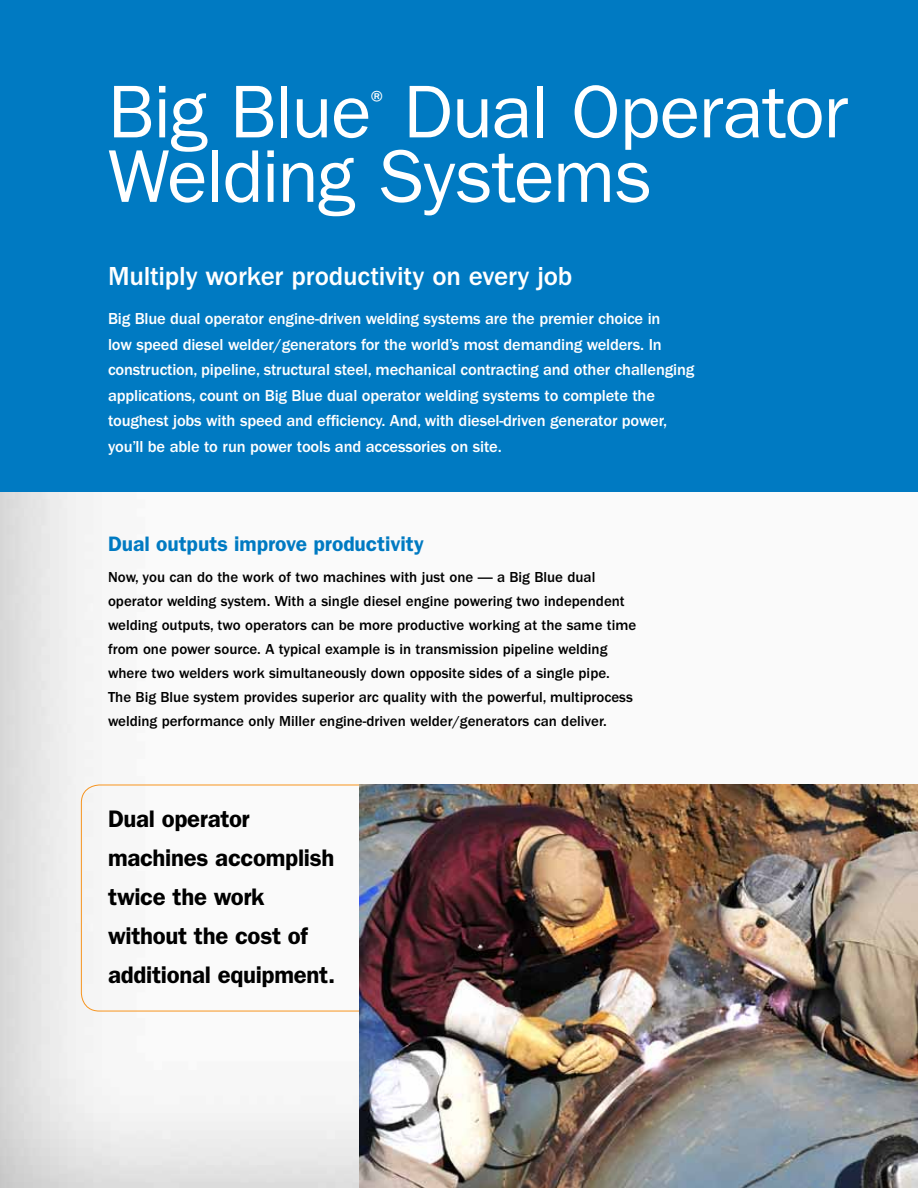
<style>
.page{position:relative;width:918px;height:1188px;background:#fff}
.page>*{position:absolute;margin:0;border:0;box-sizing:border-box;transform-origin:0 0}
.t1{font:75px "ITC Franklin Gothic Std";letter-spacing:-.015em;color:#fff}
.t2{font:500 27px "ITC Franklin Gothic Std";letter-spacing:-.005em;color:#fff}
.t3{font:26.25px "ITC Franklin Gothic Std";color:#fff}
.t4{font:600 24px/39px "ITC Franklin Gothic Std";letter-spacing:-.015em;color:#000}
.t5{font:600 21px "ITC Franklin Gothic Std";color:#007ac2}
.t6{font:500 16.5px/25.5px "ITC Franklin Gothic Std";letter-spacing:-.01em;color:#fff}
.t7{font:500 15px/24px "ITC Franklin Gothic Std";color:#000}
</style>
<div class="page">
<img style="left:0;top:491px;width:918px;height:697px">
<div style="left:0;top:0;width:918px;height:491px;background:#007ac2"></div>
<img style="left:360px;top:785px;width:558px;height:403px">
<h1 class="t1" style="left:108px;top:69px;width:741px">Big Blue Dual Operator</h1>
<h3 class="t3" style="left:370px;top:85px;width:21px">®</h3>
<h1 class="t1" style="left:108px;top:133px;width:546px">Welding Systems</h1>
<h2 class="t2" style="left:108px;top:261px;width:466px">Multiply worker productivity on every job</h2>
<p class="t6" style="left:108px;top:306px;width:588px">Big Blue dual operator engine-driven welding systems are the premier choice in<br>low speed diesel welder/generators for the world’s most demanding welders. In construction, pipeline, structural steel, mechanical contracting and other challenging applications, count on Big Blue dual operator welding systems to complete the toughest jobs with speed and efficiency. And, with diesel-driven generator power, you’ll be able to run power tools and accessories on site.</p>
<h3 class="t5" style="left:108px;top:532px;width:317px">Dual outputs improve productivity</h3>
<p class="t7" style="left:108px;top:565px;width:530px">Now, you can do the work of two machines with just one — a Big Blue dual operator welding system. With a single diesel engine powering two independent welding outputs, two operators can be more productive working at the same time from one power source. A typical example is in transmission pipeline welding where two welders work simultaneously down opposite sides of a single pipe.<br>The Big Blue system provides superior arc quality with the powerful, multiprocess welding performance only Miller engine-driven welder/generators can deliver.</p>
<h3 class="t4" style="left:108px;top:799px;width:229px">Dual operator machines accomplish twice the work without the cost of additional equipment.</h3>
</div>
